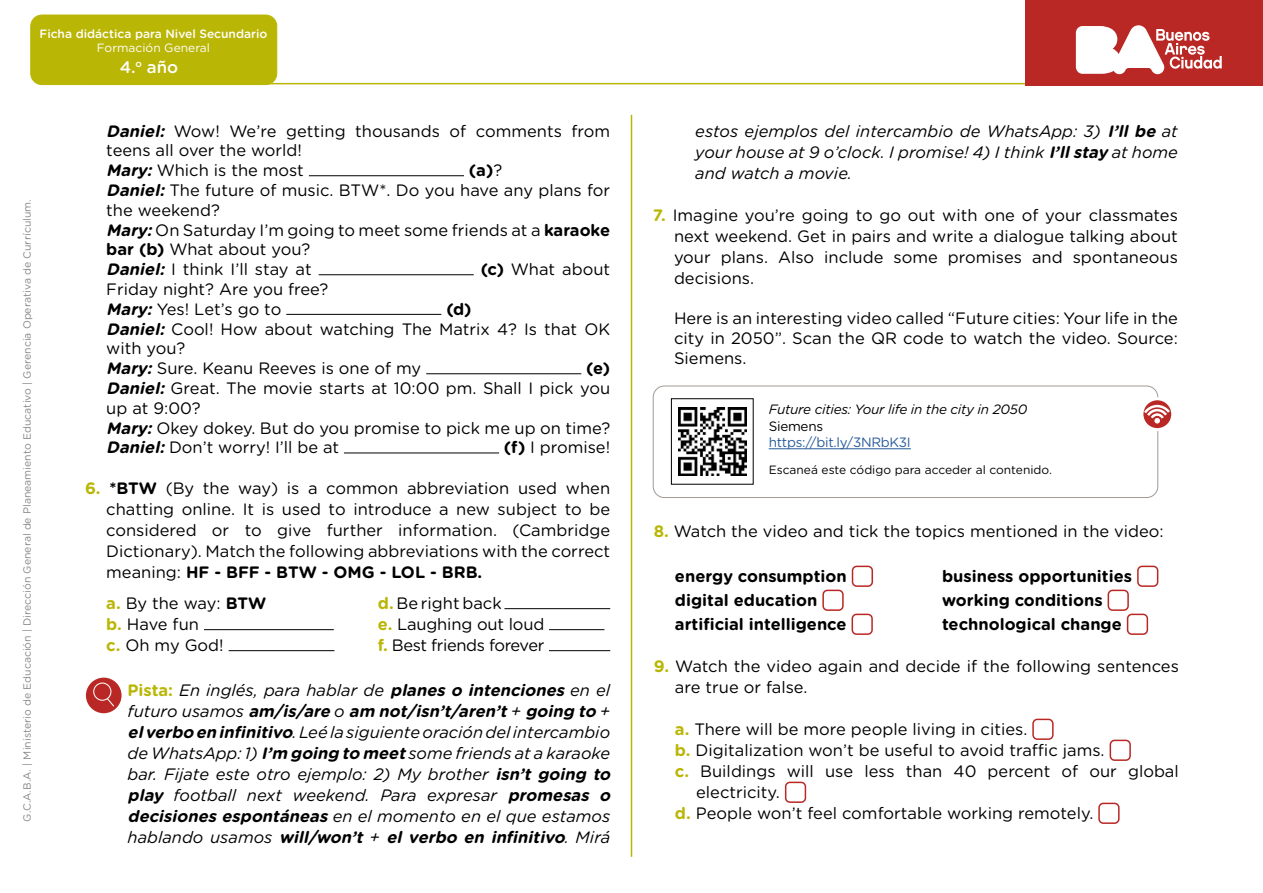
<style>
.page{position:relative;width:1263px;height:893px;background:#fff}
.page>*{position:absolute;margin:0;border:0;box-sizing:border-box;transform-origin:0 0}
.t1{font:500 16.8px "Gotham Rounded";color:#fff}
.t2{font:16.5px/19.8px "Gotham Rounded";color:#000}
.t3{font:italic 16.5px/21px "Gotham Rounded";color:#000;text-align:justify}
.t4{font:700 16.5px/24px "Gotham Rounded";color:#000}
.t5{font:italic 13.5px "Gotham Rounded";letter-spacing:-.02em;color:#000}
.t6{font:13.5px "Gotham Rounded";letter-spacing:-.02em;color:#275b9b}
.t7{font:13.5px "Gotham Rounded";letter-spacing:-.02em;color:#000}
.t8{font:12px "Gotham Rounded";color:#000}
.t9{font:500 12px "Gotham Rounded";color:#fff}
.t10{font:12px "Gotham Rounded";color:#fff}
.t11{font:10.5px "Gotham Rounded";color:#878787}
.s1{font-weight:700;font-style:italic}
.s2{font-weight:700}
.s3{font-weight:700;color:#bab606}
.s4{font-weight:700;font-style:normal;color:#bab606}
</style>
<div class="page">
<div style="left:31px;top:15px;width:246px;height:70px;background:#bab606;border-radius:11px"></div>
<div style="left:30px;top:15px;width:247px;height:70px;border:1px solid #bab606;border-radius:11px"></div>
<hr style="left:84px;top:83px;width:1179px;height:1px;background:#bab606">
<div style="left:1025px;top:0;width:238px;height:85px;background:#b92824"></div>
<svg style="left:1076px;top:25px;width:146px;height:49px"></svg>
<hr style="left:631px;top:115px;width:1px;height:742px;background:#bab606">
<svg style="left:84px;top:676px;width:39px;height:39px"></svg>
<div style="left:83px;top:675px;width:42px;height:41px;border:3px solid #fff;border-radius:50%"></div>
<svg style="left:93px;top:682px;width:21px;height:24px"></svg>
<hr style="left:309px;top:175px;width:155px;height:1px;background:#000">
<hr style="left:319px;top:274px;width:155px;height:1px;background:#000">
<hr style="left:286px;top:314px;width:155px;height:1px;background:#000">
<hr style="left:426px;top:373px;width:155px;height:1px;background:#000">
<hr style="left:344px;top:453px;width:155px;height:1px;background:#000">
<div style="left:653px;top:386px;width:505px;height:112px;border:1px solid #a29994;border-radius:11px"></div>
<hr style="left:769px;top:448px;width:142px;height:1px;background:#275b9b">
<svg style="left:1142px;top:399px;width:31px;height:31px"></svg>
<div style="left:1140px;top:397px;width:34px;height:34px;border:3px solid #fff;border-radius:50%"></div>
<svg style="left:1144px;top:405px;width:26px;height:18px"></svg>
<div style="left:671px;top:398px;width:82px;height:86px;border:1px solid #000"></div>
<img style="left:678px;top:407px;width:68px;height:68px">
<hr style="left:204px;top:629px;width:130px;height:1px;background:#000">
<hr style="left:229px;top:650px;width:105px;height:1px;background:#000">
<hr style="left:504px;top:608px;width:106px;height:1px;background:#000">
<hr style="left:549px;top:629px;width:55px;height:1px;background:#000">
<hr style="left:549px;top:650px;width:61px;height:1px;background:#000">
<div style="left:852px;top:566px;width:21px;height:21px;border:2px solid #b92824;border-radius:4px"></div>
<div style="left:822px;top:590px;width:22px;height:21px;border:2px solid #b92824;border-radius:4px"></div>
<div style="left:851px;top:614px;width:22px;height:21px;border:2px solid #b92824;border-radius:4px"></div>
<div style="left:1137px;top:566px;width:21px;height:21px;border:2px solid #b92824;border-radius:4px"></div>
<div style="left:1107px;top:590px;width:22px;height:21px;border:2px solid #b92824;border-radius:4px"></div>
<div style="left:1127px;top:614px;width:21px;height:21px;border:2px solid #b92824;border-radius:4px"></div>
<div style="left:1032px;top:719px;width:21px;height:21px;border:2px solid #b92824;border-radius:4px"></div>
<div style="left:1109px;top:740px;width:22px;height:21px;border:2px solid #b92824;border-radius:4px"></div>
<div style="left:785px;top:782px;width:21px;height:21px;border:2px solid #b92824;border-radius:4px"></div>
<div style="left:1098px;top:803px;width:21px;height:21px;border:2px solid #b92824;border-radius:4px"></div>
<p class="t9" style="left:39px;top:25px;width:229px">Ficha didáctica para Nivel Secundario</p>
<p class="t10" style="left:97px;top:40px;width:115px">Formación General</p>
<p class="t11" style="left:20px;top:821px;width:624px;rotate:-90deg">G.C.A.B.A. | Ministerio de Educación | Dirección General de Planeamiento Educativo | Gerencia Operativa de Currículum.</p>
<p class="t1" style="left:120px;top:55px;width:60px">4.<sup>o</sup> año</p>
<p class="t2" style="left:106px;top:120px;width:505px"><span class="s1">Daniel:</span> Wow! We’re getting thousands of comments from teens all over the world!<br><span class="s1">Mary:</span>Which is the most</p>
<p class="t2" style="left:106px;top:160px;width:505px;text-indent:363px"><span class="s2">(a)</span>?<br><span class="s1">Daniel:</span>The future of music. BTW*. Do you have any plans for the weekend?<br><span class="s1">Mary:</span>On Saturday I’m going to meet some friends at a <span class="s2">karaoke bar (b)</span> What about you?<br><span class="s1">Daniel:</span> I think I’ll stay at</p>
<p class="t2" style="left:481px;top:259px;width:131px"><span class="s2">(c)</span> What about</p>
<p class="t2" style="left:106px;top:278px;width:223px">Friday night? Are you free?<br><span class="s1">Mary:</span>Yes! Let’s go to</p>
<p class="t2" style="left:106px;top:298px;width:505px;text-indent:340px"><span class="s2">(d)<br></span><span class="s1">Daniel:</span> Cool! How about watching The Matrix 4? Is that OK with you?<br><span class="s1">Mary:</span>Sure. Keanu Reeves is one of my</p>
<p class="t2" style="left:106px;top:358px;width:505px;text-indent:480px"><span class="s2">(e)<br></span><span class="s1">Daniel:</span> Great. The movie starts at 10:00 pm. Shall I pick you up at 9:00?<br><span class="s1">Mary:</span>Okey dokey. But do you promise to pick me up on time?<br><span class="s1">Daniel:</span>Don’t worry! I’ll be at</p>
<p class="t2" style="left:504px;top:437px;width:108px"><span class="s2">(f)</span> I promise!</p>
<p class="t2" style="left:106px;top:477px;width:505px;line-height:21px;text-align:justify;text-indent:-21px"><span class="s3">6.</span> <span class="s2">*BTW</span> (By the way) is a common abbreviation used when chatting online. It is used to introduce a new subject to be considered or to give further information. (Cambridge Dictionary). Match the following abbreviations with the correct meaning: <span class="s2">HF - BFF - BTW - OMG - LOL - BRB.</span></p>
<p class="t2" style="left:106px;top:592px;width:161px;line-height:21px"><span class="s3">a.</span> By the way: <span class="s2">BTW </span><span class="s3">b.</span> Have fun<br><span class="s3">c.</span> Oh my God!</p>
<p class="t2" style="left:378px;top:592px;width:168px;line-height:21px"><span class="s3">d.</span> Be right back<br><span class="s3">e.</span> Laughing out loud <span class="s3">f.</span> Best friends forever</p>
<p class="t3" style="left:128px;top:679px;width:489px;text-align:left"><span class="s4">Pista:</span> En inglés, para hablar de <span class="s2">planes o intenciones</span> en el fu t u ro u s a m o s <span class="s2">am/is/are</span> o <span class="s2">am not/isn’t/aren’t</span>+ <span class="s2">going to</span> + <span class="s2">elverbo en infinitivo</span>. Leé la siguiente oración del intercambio de WhatsApp: 1) <span class="s2">I’m going to meet</span>some friends at a karaoke bar. Fijate este otro ejemplo: 2) My brother <span class="s2">isn’t going to play</span> football next weekend. Para expresar <span class="s2">promesas o decisionesespontáneas</span>e n e l m o m e n t o e n e l q u e e s ta m o s h a b la n do u s a m o s <span class="s2">will/won’t</span> + <span class="s2">el verbo en infinitivo</span>. Mirá</p>
<p class="t3" style="left:695px;top:119px;width:484px">estos ejemplos del intercambio de WhatsApp: 3) <span class="s2">I’ll be</span> at your house at 9 o’clock. I promise! 4) I think <span class="s2">I’llstay</span> at home and watch a movie.</p>
<p class="t2" style="left:674px;top:203px;width:505px;line-height:21px;text-align:justify;text-indent:-21px"><span class="s3">7.</span> Imagine you’re going to go out with one of your classmates next weekend. Get in pairs and write a dialogue talking about your plans. Also include some promises and spontaneous decisions.</p>
<p class="t2" style="left:674px;top:308px;width:505px;text-align:justify">Here is an interesting video called “Future cities: Your life in the city in 2050”. Scan the QR code to watch the video. Source:<br>Siemens.</p>
<p class="t5" style="left:769px;top:400px;width:260px">Future cities: Your life in the city in 2050</p>
<p class="t7" style="left:769px;top:417px;width:56px">Siemens</p>
<p class="t6" style="left:769px;top:433px;width:144px">https://bit.ly/3NRbK3I</p>
<p class="t8" style="left:769px;top:462px;width:285px">Escaneá este código para acceder al contenido.</p>
<p class="t2" style="left:654px;top:520px;width:512px"><span class="s3">8.</span> Watch the video and tick the topics mentioned in the video:</p>
<p class="t4" style="left:675px;top:563px;width:173px">energy consumption digital education artificial intelligence</p>
<p class="t4" style="left:942px;top:563px;width:192px">business opportunities working conditions technological change</p>
<p class="t2" style="left:675px;top:654px;width:505px;line-height:21px;text-indent:-21px"><span class="s3">9.</span> Watch the video again and decide if the following sentences are true or false.</p>
<p class="t2" style="left:675px;top:718px;width:354px"><span class="s3">a.</span> There will be more people living in cities.</p>
<p class="t2" style="left:675px;top:739px;width:431px"><span class="s3">b.</span> Digitalization won’t be useful to avoid traffic jams.</p>
<p class="t2" style="left:675px;top:760px;width:505px"><span class="s3">c.</span> Buildings will use less than 40 percent of our global</p>
<p class="t2" style="left:696px;top:781px;width:85px">electricity.</p>
<p class="t2" style="left:675px;top:802px;width:420px"><span class="s3">d.</span> People won’t feel comfortable working remotely.</p>
</div>
